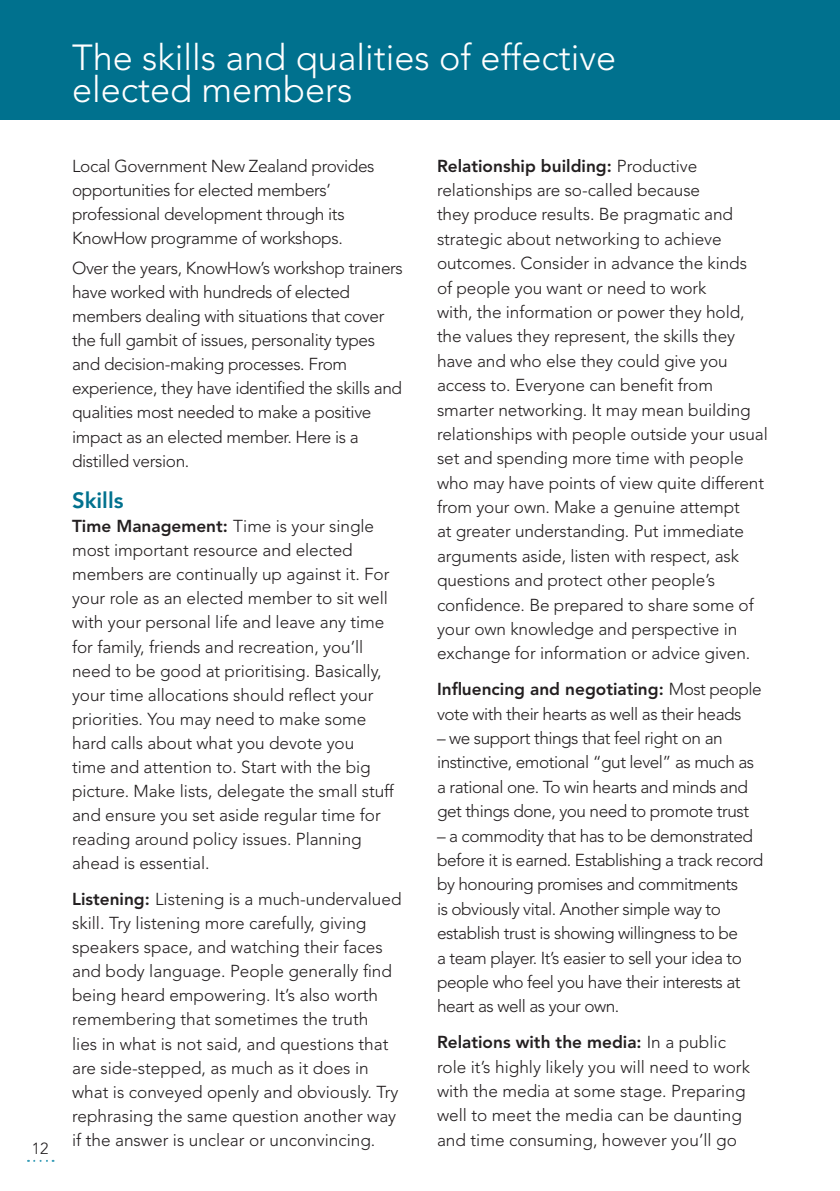
<style>
.page{position:relative;width:840px;height:1191px;background:#fff}
.page>*{position:absolute;margin:0;border:0;box-sizing:border-box;transform-origin:0 0}
.t1{font:300 36px/32px "Avenir";color:#fff}
.t2{font:800 22px "Avenir";color:#00718e}
.t3{font:300 17.2px/24px "Avenir";letter-spacing:-.005em;color:#231f20}
.t4{font:300 17.2px/24.4px "Avenir";letter-spacing:-.03em;color:#231f20}
.t5{font:300 16px "Avenir";color:#231f20}
.s1{font-weight:800}
</style>
<div class="page">
<svg style="left:28px;top:1159px;width:26px;height:2px"></svg>
<div style="left:0;top:0;width:839px;height:119px;background:#00718e"></div>
<p class="t5" style="left:32px;top:1138px;width:18px">12</p>
<h1 class="t1" style="left:72px;top:42px;width:545px">The skills and qualities of effective elected members</h1>
<p class="t3" style="left:72px;top:154px;width:304px">Local Government New Zealand provides opportunities for elected members’ professional development through its KnowHow programme of workshops.</p>
<p class="t3" style="left:72px;top:256px;width:332px">Over the years, KnowHow’s workshop trainers have worked with hundreds of elected members dealing with situations that cover the full gambit of issues, personality types and decision-making processes. From experience, they have identified the skills and qualities most needed to make a positive impact as an elected member. Here is a distilled version.</p>
<p class="t2" style="left:72px;top:487px;width:53px">Skills</p>
<p class="t3" style="left:72px;top:514px;width:323px"><span class="s1">Time Management:</span> Time is your single most important resource and elected members are continually up against it. For your role as an elected member to sit well with your personal life and leave any time for family, friends and recreation, you’ll need to be good at prioritising. Basically, your time allocations should reflect your priorities. You may need to make some hard calls about what you devote you<br>time and attention to. Start with the big picture. Make lists, delegate the small stuff and ensure you set aside regular time for reading around policy issues. Planning ahead is essential.</p>
<p class="t3" style="left:72px;top:887px;width:331px"><span class="s1">Listening:</span> Listening is a much-undervalued skill. Try listening more carefully, giving speakers space, and watching their faces and body language. People generally find being heard empowering. It’s also worth remembering that sometimes the truth<br>lies in what is not said, and questions that are side-stepped, as much as it does in what is conveyed openly and obviously. Try rephrasing the same question another way if the answer is unclear or unconvincing.</p>
<p class="t3" style="left:437px;top:153px;width:332px"><span class="s1">Relationship building:</span> Productive relationships are so-called because<br>they produce results. Be pragmatic and strategic about networking to achieve outcomes. Consider in advance the kinds<br>of people you want or need to work<br>with, the information or power they hold, the values they represent, the skills they have and who else they could give you access to. Everyone can benefit from smarter networking. It may mean building relationships with people outside your usual set and spending more time with people who may have points of view quite different from your own. Make a genuine attempt<br>at greater understanding. Put immediate arguments aside, listen with respect, ask questions and protect other people’s confidence. Be prepared to share some of your own knowledge and perspective in exchange for information or advice given.</p>
<p class="t4" style="left:437px;top:677px;width:326px"><span class="s1">Influencing and negotiating:</span> Most people vote with their hearts as well as their heads</p>
<p class="t4" style="left:437px;top:726px;width:318px">– we support things that feel right on an instinctive, emotional “gut level” as much as a rational one. To win hearts and minds and get things done, you need to promote trust</p>
<p class="t4" style="left:437px;top:823px;width:327px">– a commodity that has to be demonstrated before it is earned. Establishing a track record by honouring promises and commitments<br>is obviously vital. Another simple way to establish trust is showing willingness to be<br>a team player. It’s easier to sell your idea to people who feel you have their interests at heart as well as your own.</p>
<p class="t3" style="left:437px;top:1030px;width:314px"><span class="s1">Relations with the media:</span> In a public role it’s highly likely you will need to work with the media at some stage. Preparing well to meet the media can be daunting and time consuming, however you’ll go</p>
</div>
